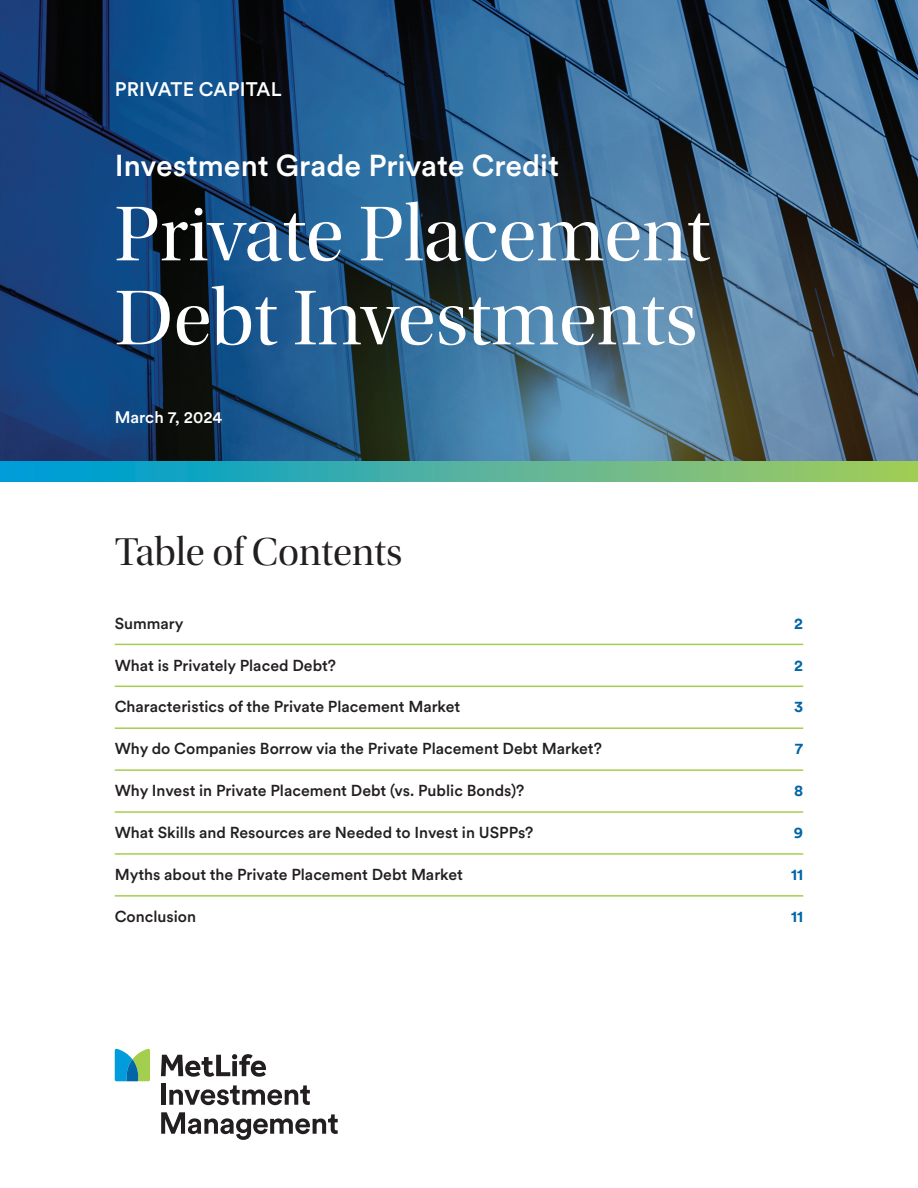
<style>
.page{position:relative;width:918px;height:1188px;background:#fff}
.page>*{position:absolute;margin:0;border:0;box-sizing:border-box;transform-origin:0 0}
.t1{font:81px/84px "Utopia Std Disp";color:#fff}
.t2{font:40.5px "Utopia Std Disp";color:#231f20}
.t3{font:500 30px "Met Life Circular";color:#fff}
.t4{font:500 19.5px "Met Life Circular";letter-spacing:.01em;color:#fff}
.t5{font:500 16.5px "Met Life Circular";color:#fff}
.t6{font:500 15.75px "Met Life Circular";color:#231f20}
.t7{font:700 15.75px "Met Life Circular";color:#0065a4}
</style>
<div class="page">
<svg style="left:115px;top:1049px;width:35px;height:32px"></svg>
<svg style="left:161px;top:1054px;width:105px;height:23px"></svg>
<hr style="left:161px;top:1083px;width:4px;height:22px;background:#231f20">
<svg style="left:169px;top:1085px;width:141px;height:20px"></svg>
<svg style="left:161px;top:1112px;width:177px;height:28px"></svg>
<img style="left:0;top:0;width:918px;height:461px">
<div style="left:0;top:461px;width:918px;height:20px;background:linear-gradient(to right,#009ade,#aacb5c)"></div>
<hr style="left:115px;top:644px;width:688px;height:1px;background:#a4cf4e">
<hr style="left:115px;top:686px;width:688px;height:1px;background:#a4cf4e">
<hr style="left:115px;top:727px;width:688px;height:2px;background:#a4cf4e">
<hr style="left:115px;top:769px;width:688px;height:2px;background:#a4cf4e">
<hr style="left:115px;top:811px;width:688px;height:2px;background:#a4cf4e">
<hr style="left:115px;top:853px;width:688px;height:2px;background:#a4cf4e">
<hr style="left:115px;top:895px;width:688px;height:2px;background:#a4cf4e">
<p class="t4" style="left:115px;top:76px;width:168px">PRIVATE CAPITAL</p>
<h3 class="t3" style="left:115px;top:145px;width:446px">Investment Grade Private Credit</h3>
<h1 class="t1" style="left:115px;top:194px;width:597px">Private Placement<br>Debt Investments</h1>
<p class="t5" style="left:115px;top:406px;width:109px">March 7, 2024</p>
<h2 class="t2" style="left:115px;top:530px;width:289px">Table of Contents</h2>
<p class="t6" style="left:115px;top:612px;width:70px">Summary</p>
<p class="t7" style="left:794px;top:612px;width:10px">2</p>
<p class="t6" style="left:115px;top:654px;width:223px">What is Privately Placed Debt?</p>
<p class="t7" style="left:794px;top:654px;width:10px">2</p>
<p class="t6" style="left:115px;top:696px;width:347px">Characteristics of the Private Placement Market</p>
<p class="t7" style="left:794px;top:696px;width:11px">3</p>
<p class="t6" style="left:115px;top:738px;width:489px">Why do Companies Borrow via the Private Placement Debt Market?</p>
<p class="t7" style="left:795px;top:738px;width:10px">7</p>
<p class="t6" style="left:115px;top:780px;width:411px">Why Invest in Private Placement Debt (vs. Public Bonds)?</p>
<p class="t7" style="left:794px;top:780px;width:11px">8</p>
<p class="t6" style="left:115px;top:822px;width:420px">What Skills and Resources are Needed to Invest in USPPs?</p>
<p class="t7" style="left:794px;top:822px;width:11px">9</p>
<p class="t6" style="left:115px;top:864px;width:350px">Myths about the Private Placement Debt Market</p>
<p class="t7" style="left:791px;top:864px;width:13px">11</p>
<p class="t6" style="left:115px;top:906px;width:83px">Conclusion</p>
<p class="t7" style="left:791px;top:906px;width:13px">11</p>
</div>
